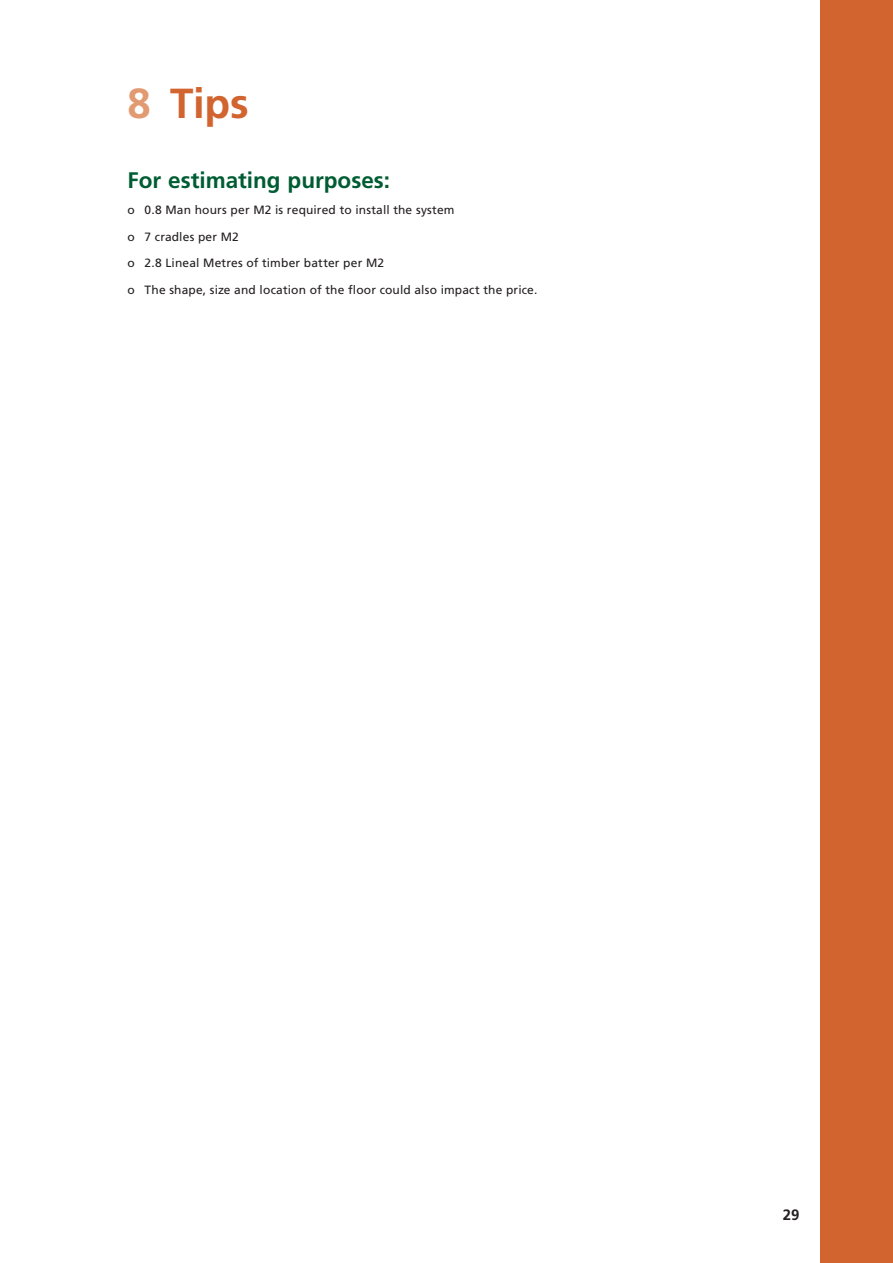
<style>
.page{position:relative;width:893px;height:1263px;background:#fff}
.page>*{position:absolute;margin:0;border:0;box-sizing:border-box;transform-origin:0 0}
.t1{font:700 42px "Frutiger";color:#d1642f}
.t2{font:700 22.5px "Frutiger";color:#005c32}
.t3{font:700 15px "Frutiger";color:#231f20}
.t4{font:12px "Frutiger";letter-spacing:.01em;color:#231f20}
.s1{color:#e29a71}
</style>
<div class="page">
<div style="left:821px;top:0;width:72px;height:1263px;background:#d1642f"></div>
<h1 class="t1" style="left:128px;top:78px;width:123px"><span class="s1">8</span> Tips</h1>
<h2 class="t2" style="left:128px;top:167px;width:264px">For estimating purposes:</h2>
<p class="t4" style="left:128px;top:203px;width:328px">o 0.8 Man hours per M2 is required to install the system</p>
<p class="t4" style="left:128px;top:230px;width:113px">o 7 cradles per M2</p>
<p class="t4" style="left:128px;top:256px;width:258px">o 2.8 Lineal Metres of timber batter per M2</p>
<p class="t4" style="left:128px;top:283px;width:411px">o The shape, size and location of the floor could also impact the price.</p>
<p class="t3" style="left:783px;top:1206px;width:18px">29</p>
</div>
